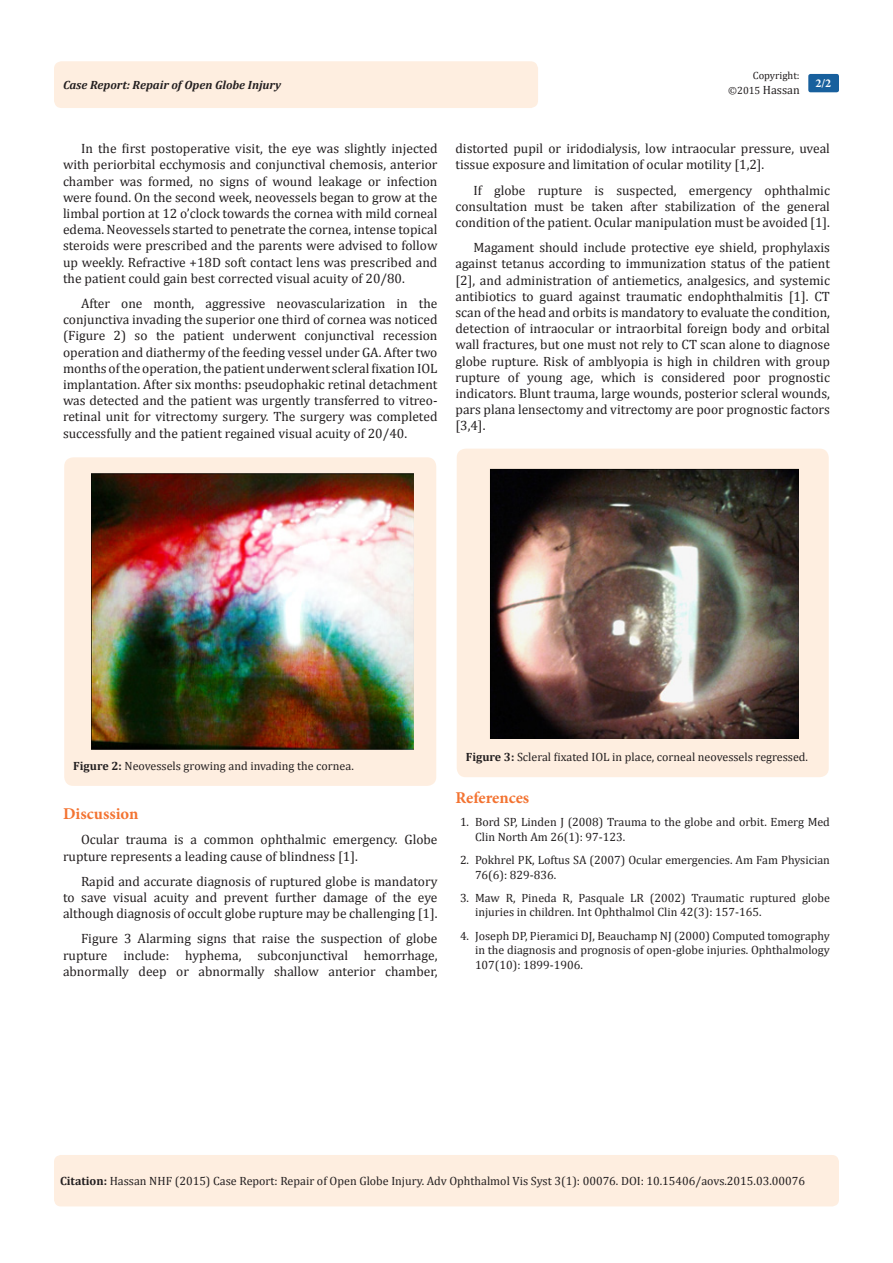
<style>
.page{position:relative;width:893px;height:1263px;background:#fff}
.page>*{position:absolute;margin:0;border:0;box-sizing:border-box;transform-origin:0 0}
.t1{font:700 16.5px "Minion Pro";color:#f37331}
.t2{font:13.5px/16.2px "Cambria";color:#231f20;text-align:justify}
.Citation{font:12px/14.4px "Cambria";color:#231f20}
.t3{font:italic 700 12px "Cambria";color:#231f20}
.t4{font:700 12px "Minion Pro";color:#fff}
.t5{font:10.5px "Cambria";color:#231f20}
.s1{font-size:10.5px}
.s2{font-weight:700}
</style>
<div class="page">
<div style="left:54px;top:61px;width:484px;height:47px;background:#feeee0;border-radius:8px"></div>
<div style="left:808px;top:74px;width:31px;height:18px;background:#18609d;border-radius:2px"></div>
<div style="left:54px;top:1155px;width:785px;height:51px;background:#feeee0;border-radius:7px"></div>
<div style="left:64px;top:457px;width:372px;height:329px;background:#feeee0;border-radius:9px"></div>
<img style="left:91px;top:473px;width:323px;height:276px">
<div style="left:457px;top:449px;width:372px;height:328px;background:#feeee0;border-radius:9px"></div>
<img style="left:490px;top:469px;width:308px;height:270px">
<p class="t5" style="left:753px;top:69px;width:48px">Copyright:</p>
<p class="Citation" style="left:728px;top:82px;width:73px"><span class="s1">©2015</span> Hassan</p>
<p class="t3" style="left:63px;top:77px;width:220px">Case Report: Repair of Open Globe Injury</p>
<p class="t4" style="left:815px;top:75px;width:17px">2/2</p>
<p class="t2" style="left:63px;top:140px;width:376px;text-indent:18px">In the first postoperative visit, the eye was slightly injected with periorbital ecchymosis and conjunctival chemosis, anterior chamber was formed, no signs of wound leakage or infection were found. On the second week, neovessels began to grow at the limbal portion at 12 o’clock towards the cornea with mild corneal edema. Neovessels started to penetrate the cornea, intense topical steroids were prescribed and the parents were advised to follow up weekly. Refractive +18D soft contact lens was prescribed and the patient could gain best corrected visual acuity of 20/80.</p>
<p class="t2" style="left:63px;top:295px;width:376px;text-indent:18px">After one month, aggressive neovascularization in the conjunctiva invading the superior one third of cornea was noticed (Figure 2) so the patient underwent conjunctival recession operation and diathermy of the feeding vessel under GA. After two months of the operation, the patient underwent scleral fixation IOL implantation. After six months: pseudophakic retinal detachment was detected and the patient was urgently transferred to vitreo&shy;retinal unit for vitrectomy surgery. The surgery was completed successfully and the patient regained visual acuity of 20/40.</p>
<p class="t2" style="left:455px;top:140px;width:376px">distorted pupil or iridodialysis, low intraocular pressure, uveal tissue exposure and limitation of ocular motility [1,2].</p>
<p class="t2" style="left:455px;top:182px;width:376px;text-indent:18px">If globe rupture is suspected, emergency ophthalmic consultation must be taken after stabilization of the general condition of the patient. Ocular manipulation must be avoided [1].</p>
<p class="t2" style="left:455px;top:239px;width:376px;text-indent:18px">Magament should include protective eye shield, prophylaxis against tetanus according to immunization status of the patient [2], and administration of antiemetics, analgesics, and systemic antibiotics to guard against traumatic endophthalmitis [1]. CT scan of the head and orbits is mandatory to evaluate the condition, detection of intraocular or intraorbital foreign body and orbital wall fractures, but one must not rely to CT scan alone to diagnose globe rupture. Risk of amblyopia is high in children with group rupture of young age, which is considered poor prognostic indicators. Blunt trauma, large wounds, posterior scleral wounds, pars plana lensectomy and vitrectomy are poor prognostic factors [3,4].</p>
<p class="Citation" style="left:73px;top:758px;width:282px"><span class="s2">Figure 2:</span> Neovessels growing and invading the cornea.</p>
<p class="t1" style="left:63px;top:802px;width:77px">Discussion</p>
<p class="t2" style="left:63px;top:832px;width:376px;text-indent:18px">Ocular trauma is a common ophthalmic emergency. Globe rupture represents a leading cause of blindness [1].</p>
<p class="t2" style="left:63px;top:873px;width:376px;text-indent:18px">Rapid and accurate diagnosis of ruptured globe is mandatory to save visual acuity and prevent further damage of the eye although diagnosis of occult globe rupture may be challenging [1].</p>
<p class="t2" style="left:63px;top:931px;width:376px;text-indent:18px">Figure 3 Alarming signs that raise the suspection of globe rupture include: hyphema, subconjunctival hemorrhage, abnormally deep or abnormally shallow anterior chamber,</p>
<p class="Citation" style="left:466px;top:750px;width:344px"><span class="s2">Figure 3:</span> Scleral fixated IOL in place, corneal neovessels regressed.</p>
<p class="t1" style="left:455px;top:786px;width:75px">References</p>
<p class="Citation" style="left:475px;top:815px;width:356px;text-indent:-15px">1. Bord SP, Linden J (2008) Trauma to the globe and orbit. Emerg Med<br>Clin North Am 26(1): 97-123.</p>
<p class="Citation" style="left:475px;top:853px;width:356px;text-indent:-15px">2. Pokhrel PK, Loftus SA (2007) Ocular emergencies. Am Fam Physician<br>76(6): 829-836.</p>
<p class="Citation" style="left:475px;top:891px;width:356px;text-indent:-15px">3. Maw R, Pineda R, Pasquale LR (2002) Traumatic ruptured globe injuries in children. Int Ophthalmol Clin 42(3): 157-165.</p>
<p class="Citation" style="left:475px;top:928px;width:356px;text-align:justify;text-indent:-15px">4. Joseph DP, Pieramici DJ, Beauchamp NJ (2000) Computed tomography in the diagnosis and prognosis of open-globe injuries. Ophthalmology 107(10): 1899-1906.</p>
<p class="Citation" style="left:60px;top:1174px;width:746px"><span class="s2">Citation:</span> Hassan NHF (2015) Case Report: Repair of Open Globe Injury. Adv Ophthalmol Vis Syst 3(1): 00076. DOI: 10.15406/aovs.2015.03.00076</p>
</div>
